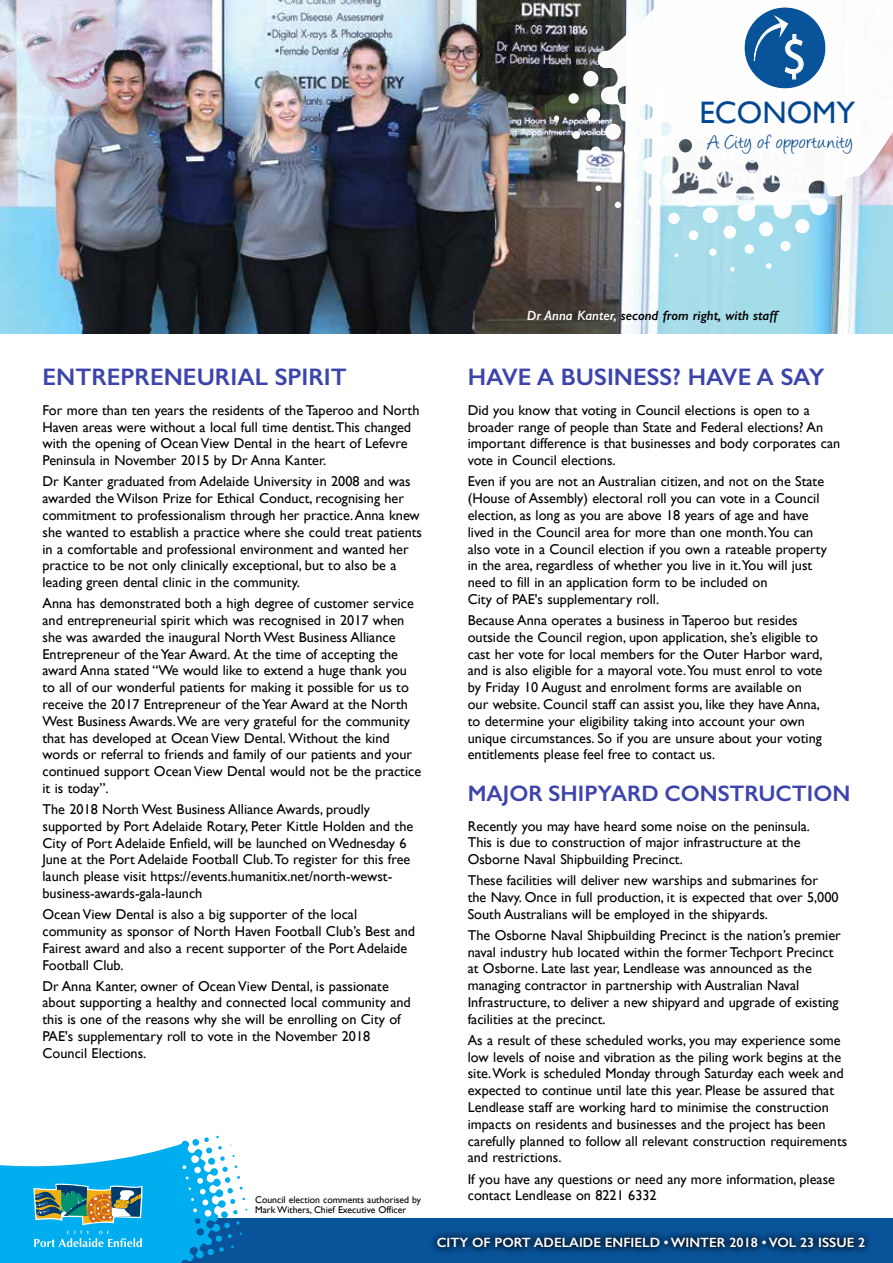
<style>
.page{position:relative;width:893px;height:1263px;background:#fff}
.page>*{position:absolute;margin:0;border:0;box-sizing:border-box;transform-origin:0 0}
.t1{font:54px "Myriad Pro";color:#fff;scale:.89 1}
.t2{font:31.05px "Gill Sans";color:#024790}
.t3{font:600 24px "Gill Sans";color:#3d44ac}
.t4{font:600 22.5px "Gill Sans";color:#3d44ac}
.t5{font:22.35px "Angelina";letter-spacing:.03em;color:#024790}
.t6{font:14.25px/16.8px "Gill Sans";color:#000}
.t7{font:600 13.5px "Gill Sans";color:#fff}
.t8{font:italic 600 13.5px "Gill Sans";color:#000}
.t9{font:9.75px/10.5px "Gill Sans";color:#000}
.s1{color:#fff}
</style>
<div class="page">
<div style="left:0;top:1218px;width:893px;height:45px;background:#09539a"></div>
<img style="left:0;top:0;width:893px;height:334px">
<svg style="left:730px;top:267px;width:5px;height:5px"></svg>
<svg style="left:597px;top:0;width:296px;height:222px"></svg>
<svg style="left:583px;top:70px;width:16px;height:17px"></svg>
<svg style="left:758px;top:221px;width:16px;height:16px"></svg>
<svg style="left:795px;top:219px;width:15px;height:15px"></svg>
<svg style="left:586px;top:108px;width:36px;height:32px"></svg>
<svg style="left:702px;top:207px;width:34px;height:32px"></svg>
<svg style="left:628px;top:178px;width:14px;height:14px"></svg>
<svg style="left:648px;top:195px;width:13px;height:13px"></svg>
<svg style="left:609px;top:162px;width:13px;height:12px"></svg>
<div style="left:668px;top:212px;width:12px;height:12px;background:#fff;border-radius:50%"></div>
<div style="left:568px;top:93px;width:11px;height:11px;background:#fff;border-radius:50%"></div>
<svg style="left:590px;top:146px;width:11px;height:11px"></svg>
<svg style="left:780px;top:241px;width:11px;height:10px"></svg>
<svg style="left:688px;top:230px;width:11px;height:11px"></svg>
<div style="left:744px;top:244px;width:10px;height:10px;background:#fff;border-radius:4px"></div>
<div style="left:572px;top:131px;width:8px;height:8px;background:#fff;border-radius:50%"></div>
<div style="left:709px;top:248px;width:8px;height:8px;background:#fff;border-radius:50%"></div>
<div style="left:615px;top:201px;width:6px;height:7px;background:#fff;border-radius:50%"></div>
<div style="left:634px;top:218px;width:7px;height:7px;background:#fff;border-radius:3px"></div>
<svg style="left:595px;top:185px;width:6px;height:6px"></svg>
<svg style="left:766px;top:263px;width:6px;height:6px"></svg>
<svg style="left:654px;top:236px;width:6px;height:5px"></svg>
<svg style="left:554px;top:115px;width:5px;height:6px"></svg>
<svg style="left:576px;top:169px;width:5px;height:5px"></svg>
<svg style="left:674px;top:253px;width:5px;height:4px"></svg>
<svg style="left:432px;top:1232px;width:438px;height:21px"></svg>
<svg style="left:0;top:1135px;width:247px;height:128px"></svg>
<div style="left:744px;top:7px;width:82px;height:82px;background:#09539a;border-radius:50%"></div>
<div style="left:744px;top:7px;width:82px;height:82px;border:1px solid #fff;border-radius:50%"></div>
<svg style="left:753px;top:17px;width:51px;height:63px"></svg>
<h1 class="t1" style="left:782px;top:23px;width:29px">$</h1>
<h2 class="t2" style="left:699px;top:95px;width:157px">ECONOMY</h2>
<h3 class="t5" style="left:708px;top:133px;width:147px">A City of opportunity</h3>
<p class="t8" style="left:527px;top:307px;width:252px"><span class="s1">Dr Anna Kanter,</span> second from right, with staff</p>
<h3 class="t3" style="left:43px;top:363px;width:306px">ENTREPRENEURIAL SPIRIT</h3>
<p class="t6" style="left:43px;top:401px;width:378px">For more than ten years the residents of the Taperoo and North Haven areas were without a local full time dentist. This changed with the opening of Ocean View Dental in the heart of Lefevre Peninsula in November 2015 by Dr Anna Kanter.</p>
<p class="t6" style="left:43px;top:473px;width:381px">Dr Kanter graduated from Adelaide University in 2008 and was awarded the Wilson Prize for Ethical Conduct, recognising her commitment to professionalism through her practice. Anna knew she wanted to establish a practice where she could treat patients in a comfortable and professional environment and wanted her practice to be not only clinically exceptional, but to also be a leading green dental clinic in the community.</p>
<p class="t6" style="left:43px;top:595px;width:380px">Anna has demonstrated both a high degree of customer service and entrepreneurial spirit which was recognised in 2017 when she was awarded the inaugural North West Business Alliance Entrepreneur of the Year Award. At the time of accepting the award Anna stated “We would like to extend a huge thank you to all of our wonderful patients for making it possible for us to receive the 2017 Entrepreneur of the Year Award at the North West Business Awards. We are very grateful for the community that has developed at Ocean View Dental. Without the kind words or referral to friends and family of our patients and your continued support Ocean View Dental would not be the practice it is today”.</p>
<p class="t6" style="left:43px;top:801px;width:372px">The 2018 North West Business Alliance Awards, proudly supported by Port Adelaide Rotary, Peter Kittle Holden and the City of Port Adelaide Enfield, will be launched on Wednesday 6<br>June at the Port Adelaide Football Club. To register for this free launch please visit https://events.humanitix.net/north-wewst&shy;business-awards-gala-launch</p>
<p class="t6" style="left:43px;top:906px;width:374px">Ocean View Dental is also a big supporter of the local community as sponsor of North Haven Football Club’s Best and Fairest award and also a recent supporter of the Port Adelaide Football Club.</p>
<p class="t6" style="left:43px;top:977px;width:370px">Dr Anna Kanter, owner of Ocean View Dental, is passionate about supporting a healthy and connected local community and this is one of the reasons why she will be enrolling on City of PAE's supplementary roll to vote in the November 2018<br>Council Elections.</p>
<p class="t9" style="left:255px;top:1194px;width:168px">Council election comments authorised by<br>Mark Withers, Chief Executive Officer</p>
<h3 class="t3" style="left:468px;top:363px;width:358px">HAVE A BUSINESS? HAVE A SAY</h3>
<p class="t6" style="left:468px;top:401px;width:374px">Did you know that voting in Council elections is open to a broader range of people than State and Federal elections? An important difference is that businesses and body corporates can vote in Council elections.</p>
<p class="t6" style="left:468px;top:473px;width:361px">Even if you are not an Australian citizen, and not on the State (House of Assembly) electoral roll you can vote in a Council election, as long as you are above 18 years of age and have lived in the Council area for more than one month.You can also vote in a Council election if you own a rateable property in the area, regardless of whether you live in it.You will just need to fill in an application form to be included on<br>City of PAE's supplementary roll.</p>
<p class="t6" style="left:468px;top:612px;width:356px">Because Anna operates a business in Taperoo but resides outside the Council region, upon application, she’s eligible to cast her vote for local members for the Outer Harbor ward, and is also eligible for a mayoral vote.You must enrol to vote by Friday 10 August and enrolment forms are available on our website. Council staff can assist you, like they have Anna, to determine your eligibility taking into account your own unique circumstances. So if you are unsure about your voting entitlements please feel free to contact us.</p>
<h3 class="t4" style="left:468px;top:780px;width:384px">MAJOR SHIPYARD CONSTRUCTION</h3>
<p class="t6" style="left:468px;top:817px;width:344px">Recently you may have heard some noise on the peninsula.<br>This is due to construction of major infrastructure at the<br>Osborne Naval Shipbuilding Precinct.</p>
<p class="t6" style="left:468px;top:872px;width:372px">These facilities will deliver new warships and submarines for the Navy. Once in full production, it is expected that over 5,000<br>South Australians will be employed in the shipyards.</p>
<p class="t6" style="left:468px;top:926px;width:375px">The Osborne Naval Shipbuilding Precinct is the nation’s premier naval industry hub located within the former Techport Precinct at Osborne. Late last year, Lendlease was announced as the managing contractor in partnership with Australian Naval Infrastructure, to deliver a new shipyard and upgrade of existing facilities at the precinct.</p>
<p class="t6" style="left:468px;top:1031px;width:381px">As a result of these scheduled works, you may experience some low levels of noise and vibration as the piling work begins at the site. Work is scheduled Monday through Saturday each week and expected to continue until late this year. Please be assured that Lendlease staff are working hard to minimise the construction impacts on residents and businesses and the project has been carefully planned to follow all relevant construction requirements and restrictions.</p>
<p class="t6" style="left:468px;top:1170px;width:369px">If you have any questions or need any more information, please contact Lendlease on 8221 6332</p>
<p class="t7" style="left:437px;top:1234px;width:430px">CITY OF PORT ADELAIDE ENFIELD • WINTER 2018 • VOL 23 ISSUE 2</p>
</div>
